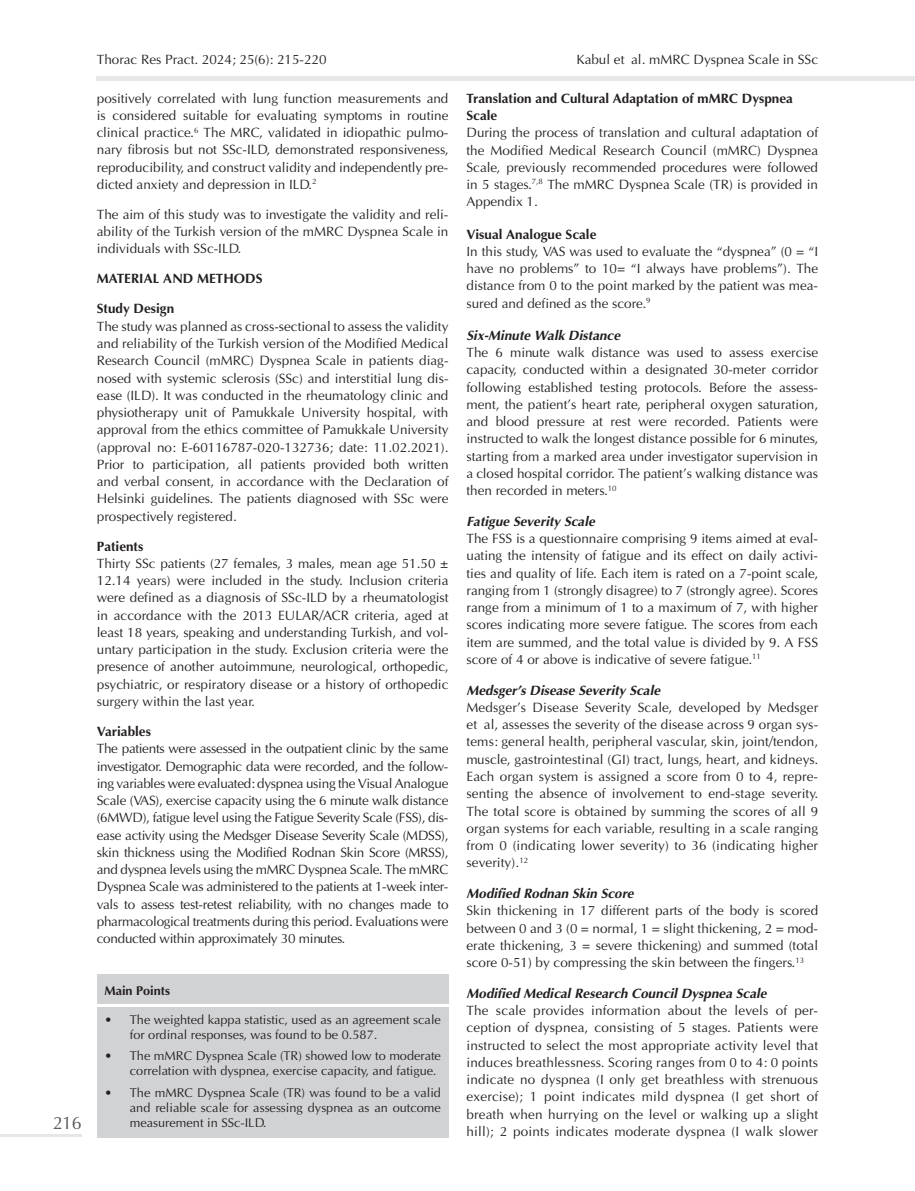
<style>
.page{position:relative;width:915px;height:1191px;background:#fff}
.page>*{position:absolute;margin:0;border:0;box-sizing:border-box;transform-origin:0 0}
.t1{font:18px "Optima Normal Tr";color:#57585a}
.t2{font:13.5px/17.2px "Optima Normal Tr";color:#231f20;text-align:justify}
.t3{font:italic 700 13.5px "Optima Tr";color:#231f20}
.t4{font:13.5px/17.2px "Optima Bold Tr";color:#231f20}
.t5{font:12.75px/15px "Optima Normal Tr";color:#231f20}
.t6{font:12.75px "Optima Bold Tr";color:#231f20}
</style>
<div class="page">
<hr style="left:97px;top:77px;width:817px;height:4px;background:#e6e7e9">
<hr style="left:0;top:1134px;width:82px;height:2px;background:#e6e7e9">
<div style="left:97px;top:974px;width:351px;height:30px;background:#d1d2d4"></div>
<div style="left:97px;top:1007px;width:351px;height:42px;background:#d1d2d4"></div>
<div style="left:97px;top:1043px;width:351px;height:42px;background:#d1d2d4"></div>
<div style="left:97px;top:1074px;width:351px;height:64px;background:#d1d2d4"></div>
<h1 class="t1" style="left:53px;top:1112px;width:30px">216</h1>
<p class="t2" style="left:97px;top:51px;width:231px">Thorac Res Pract. 2024; 25(6): 215-220</p>
<p class="t2" style="left:576px;top:51px;width:243px">Kabul et al. mMRC Dyspnea Scale in SSc</p>
<p class="t2" style="left:97px;top:89px;width:353px">positively correlated with lung function measurements and is considered suitable for evaluating symptoms in routine clinical practice.<sup>6</sup> The MRC, validated in idiopathic pulmo&shy;nary fibrosis but not SSc-ILD, demonstrated responsiveness, reproducibility, and construct validity and independently pre&shy;dicted anxiety and depression in ILD.<sup>2</sup></p>
<p class="t2" style="left:97px;top:206px;width:353px">The aim of this study was to investigate the validity and reli&shy;ability of the Turkish version of the mMRC Dyspnea Scale in individuals with SSc-ILD.</p>
<p class="t4" style="left:97px;top:270px;width:167px">MATERIAL AND METHODS</p>
<p class="t4" style="left:97px;top:300px;width:79px">Study Design</p>
<p class="t2" style="left:97px;top:317px;width:353px">The study was planned as cross-sectional to assess the validity and reliability of the Turkish version of the Modified Medical Research Council (mMRC) Dyspnea Scale in patients diag&shy;nosed with systemic sclerosis (SSc) and interstitial lung dis&shy;ease (ILD). It was conducted in the rheumatology clinic and physiotherapy unit of Pamukkale University hospital, with approval from the ethics committee of Pamukkale University (approval no: E-60116787-020-132736; date: 11.02.2021).<br>Prior to participation, all patients provided both written and verbal consent, in accordance with the Declaration of Helsinki guidelines. The patients diagnosed with SSc were prospectively registered.</p>
<p class="t4" style="left:97px;top:537px;width:48px">Patients</p>
<p class="t2" style="left:97px;top:555px;width:353px">Thirty SSc patients (27 females, 3 males, mean age 51.50 ± 12.14 years) were included in the study. Inclusion criteria were defined as a diagnosis of SSc-ILD by a rheumatologist in accordance with the 2013 EULAR/ACR criteria, aged at least 18 years, speaking and understanding Turkish, and vol&shy;untary participation in the study. Exclusion criteria were the presence of another autoimmune, neurological, orthopedic, psychiatric, or respiratory disease or a history of orthopedic surgery within the last year.</p>
<p class="t4" style="left:97px;top:722px;width:56px">Variables</p>
<p class="t2" style="left:97px;top:740px;width:353px">The patients were assessed in the outpatient clinic by the same investigator. Demographic data were recorded, and the follow&shy;ing variables were evaluated: dyspnea using the Visual Analogue Scale (VAS), exercise capacity using the 6 minute walk distance (6MWD), fatigue level using the Fatigue Severity Scale (FSS), dis&shy;ease activity using the Medsger Disease Severity Scale (MDSS), skin thickness using the Modified Rodnan Skin Score (MRSS), and dyspnea levels using the mMRC Dyspnea Scale. The mMRC Dyspnea Scale was administered to the patients at 1-week inter&shy;vals to assess test-retest reliability, with no changes made to pharmacological treatments during this period. Evaluations were conducted within approximately 30 minutes.</p>
<p class="t6" style="left:104px;top:983px;width:67px">Main Points</p>
<p class="t5" style="left:130px;top:1012px;width:312px;text-indent:-26px">• The weighted kappa statistic, used as an agreement scale for ordinal responses, was found to be 0.587.</p>
<p class="t5" style="left:130px;top:1048px;width:312px;text-indent:-26px">• The mMRC Dyspnea Scale (TR) showed low to moderate correlation with dyspnea, exercise capacity, and fatigue.</p>
<p class="t5" style="left:130px;top:1084px;width:312px;text-align:justify;text-indent:-26px">• The mMRC Dyspnea Scale (TR) was found to be a valid and reliable scale for assessing dyspnea as an outcome measurement in SSc-ILD.</p>
<p class="t4" style="left:466px;top:89px;width:328px">Translation and Cultural Adaptation of mMRC Dyspnea<br>Scale</p>
<p class="t2" style="left:466px;top:124px;width:353px">During the process of translation and cultural adaptation of the Modified Medical Research Council (mMRC) Dyspnea Scale, previously recommended procedures were followed in 5 stages.<sup>7,8</sup> The mMRC Dyspnea Scale (TR) is provided in Appendix 1.</p>
<p class="t4" style="left:466px;top:225px;width:131px">Visual Analogue Scale</p>
<p class="t2" style="left:466px;top:243px;width:353px">In this study, VAS was used to evaluate the “dyspnea” (0 = “I have no problems” to 10= “I always have problems”). The distance from 0 to the point marked by the patient was mea&shy;sured and defined as the score.<sup>9</sup></p>
<p class="t3" style="left:466px;top:327px;width:155px">Six-Minute Walk Distance</p>
<p class="t2" style="left:466px;top:344px;width:353px">The 6 minute walk distance was used to assess exercise capacity, conducted within a designated 30-meter corridor following established testing protocols. Before the assess&shy;ment, the patient’s heart rate, peripheral oxygen saturation, and blood pressure at rest were recorded. Patients were instructed to walk the longest distance possible for 6 minutes, starting from a marked area under investigator supervision in a closed hospital corridor. The patient’s walking distance was then recorded in meters.<sup>10</sup></p>
<p class="t3" style="left:466px;top:513px;width:130px">Fatigue Severity Scale</p>
<p class="t2" style="left:466px;top:530px;width:353px">The FSS is a questionnaire comprising 9 items aimed at eval&shy;uating the intensity of fatigue and its effect on daily activi&shy;ties and quality of life. Each item is rated on a 7-point scale, ranging from 1 (strongly disagree) to 7 (strongly agree). Scores range from a minimum of 1 to a maximum of 7, with higher scores indicating more severe fatigue. The scores from each item are summed, and the total value is divided by 9. A FSS score of 4 or above is indicative of severe fatigue.<sup>11</sup></p>
<p class="t3" style="left:466px;top:681px;width:195px">Medsger’s Disease Severity Scale</p>
<p class="t2" style="left:466px;top:699px;width:353px">Medsger’s Disease Severity Scale, developed by Medsger et al, assesses the severity of the disease across 9 organ sys&shy;tems: general health, peripheral vascular, skin, joint/tendon, muscle, gastrointestinal (GI) tract, lungs, heart, and kidneys.<br>Each organ system is assigned a score from 0 to 4, repre&shy;senting the absence of involvement to end-stage severity.<br>The total score is obtained by summing the scores of all 9 organ systems for each variable, resulting in a scale ranging from 0 (indicating lower severity) to 36 (indicating higher severity).<sup>12</sup></p>
<p class="t3" style="left:466px;top:885px;width:169px">Modified Rodnan Skin Score</p>
<p class="t2" style="left:466px;top:902px;width:353px">Skin thickening in 17 different parts of the body is scored between 0 and 3 (0 = normal, 1 = slight thickening, 2 = mod&shy;erate thickening, 3 = severe thickening) and summed (total score 0-51) by compressing the skin between the fingers.<sup>13</sup></p>
<p class="t3" style="left:466px;top:984px;width:301px">Modified Medical Research Council Dyspnea Scale</p>
<p class="t2" style="left:466px;top:1002px;width:353px">The scale provides information about the levels of per&shy;ception of dyspnea, consisting of 5 stages. Patients were instructed to select the most appropriate activity level that induces breathlessness. Scoring ranges from 0 to 4: 0 points indicate no dyspnea (I only get breathless with strenuous exercise); 1 point indicates mild dyspnea (I get short of breath when hurrying on the level or walking up a slight hill); 2 points indicates moderate dyspnea (I walk slower</p>
</div>
